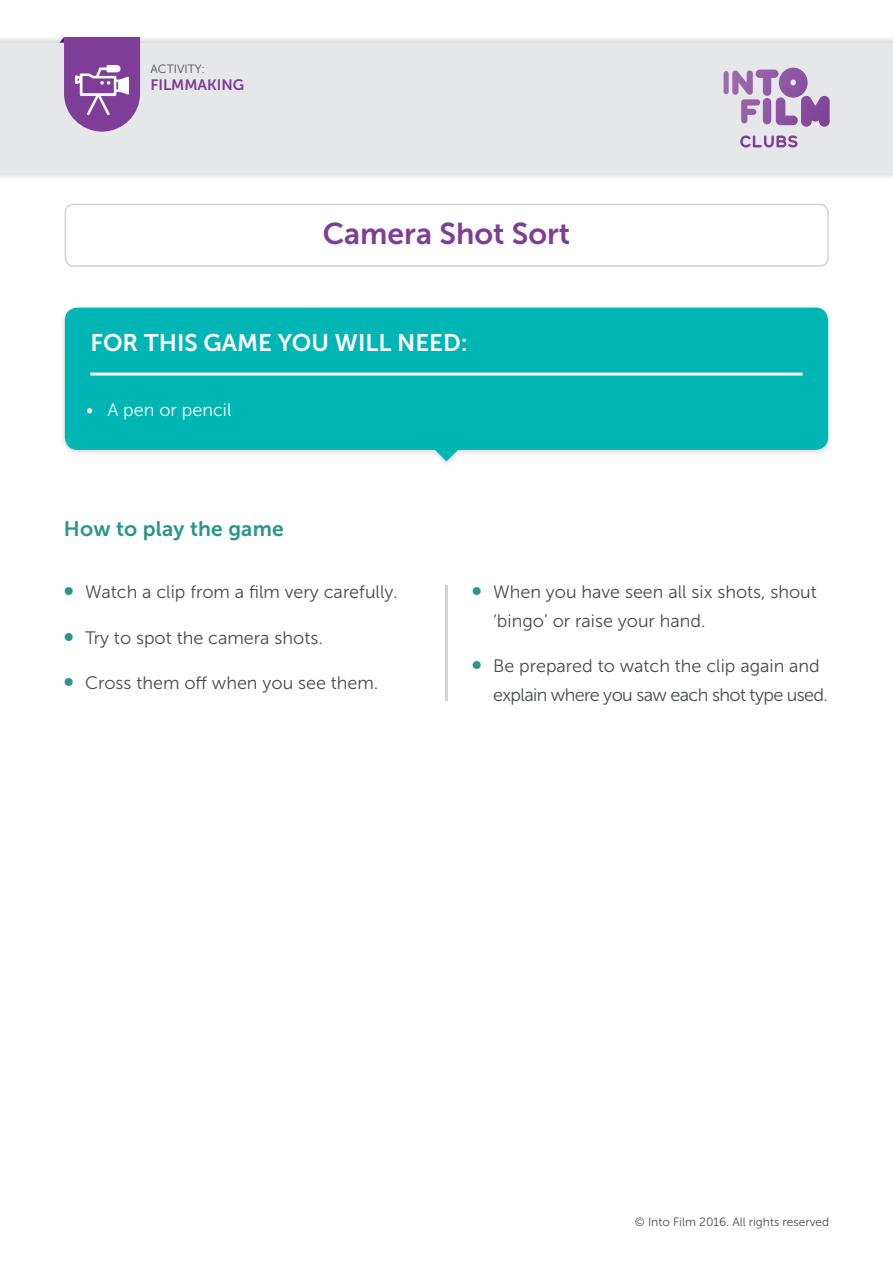
<style>
.page{position:relative;width:893px;height:1263px;background:#fff}
.page>*{position:absolute;margin:0;border:0;box-sizing:border-box;transform-origin:0 0}
.t1{font:30px "Museo Sans 700";color:#7e3e98}
.SUB_HEAD{font:24px "Museo Sans 700";color:#fff}
.SUB_HEAD-2{font:21px "Museo Sans 700";letter-spacing:.01em;color:#28968d}
.t2{font:18px/28.5px "Museo Sans 300";color:#484b4e}
.t3{font:18px/28.5px "Museo Sans 300";letter-spacing:-.035em;color:#484b4e}
.BULLET_POINT{font:18px "Museo Sans 300";color:#fff}
.t4{font:15px "Museo Sans 700";color:#7e3e98}
.t5{font:12px "Museo Sans 300";color:#484b4e}
.s1{font-family:"Museo Sans 700";font-size:24px;color:#28968d}
</style>
<div class="page">
<div style="left:0;top:35px;width:893px;height:139px;background:#d1d2d4;opacity:.75"></div>
<div style="left:0;top:41px;width:893px;height:139px;background:#d1d2d4;opacity:.75"></div>
<div style="left:0;top:43px;width:893px;height:130px;background:#e6e7e9"></div>
<svg style="left:60px;top:37px;width:80px;height:95px"></svg>
<div style="left:724px;top:71px;width:5px;height:23px;background:#9d6cae;border-radius:3px"></div>
<svg style="left:732px;top:68px;width:98px;height:59px"></svg>
<svg style="left:740px;top:135px;width:57px;height:13px"></svg>
<hr style="left:445px;top:585px;width:3px;height:116px;background:#d1d2d4">
<div style="left:60px;top:305px;width:773px;height:163px;background:#d1d2d4;opacity:.75"></div>
<svg style="left:65px;top:308px;width:763px;height:153px;background:#13bbba"></svg>
<hr style="left:90px;top:372px;width:713px;height:3px;background:#fff">
<div style="left:65px;top:204px;width:764px;height:63px;border:2px solid #d1d2d4;border-radius:9px"></div>
<img style="left:75px;top:66px;width:54px;height:49px">
<p class="t5" style="left:151px;top:63px;width:56px">ACTIVITY:</p>
<p class="t4" style="left:151px;top:77px;width:95px">FILMMAKING</p>
<p class="t1" style="left:323px;top:217px;width:249px">Camera Shot Sort</p>
<p class="SUB_HEAD" style="left:90px;top:330px;width:379px">FOR THIS GAME YOU WILL NEED:</p>
<p class="BULLET_POINT" style="left:86px;top:400px;width:147px">• A pen or pencil</p>
<p class="SUB_HEAD-2" style="left:64px;top:517px;width:221px">How to play the game</p>
<p class="t2" style="left:64px;top:578px;width:335px"><span class="s1">•</span> Watch a clip from a film very carefully.</p>
<p class="t2" style="left:64px;top:623px;width:260px"><span class="s1">•</span> Try to spot the camera shots.</p>
<p class="t2" style="left:64px;top:669px;width:316px"><span class="s1">•</span> Cross them off when you see them.</p>
<p class="t2" style="left:493px;top:578px;width:325px;text-indent:-21px"><span class="s1">•</span> When you have seen all six shots, shout ‘bingo’ or raise your hand.</p>
<p class="t3" style="left:493px;top:652px;width:336px;text-indent:-21px"><span class="s1">•</span> Be prepared to watch the clip again and explain where you saw each shot type used.</p>
<p class="t5" style="left:635px;top:1216px;width:196px">© Into Film 2016. All rights reserved</p>
</div>
